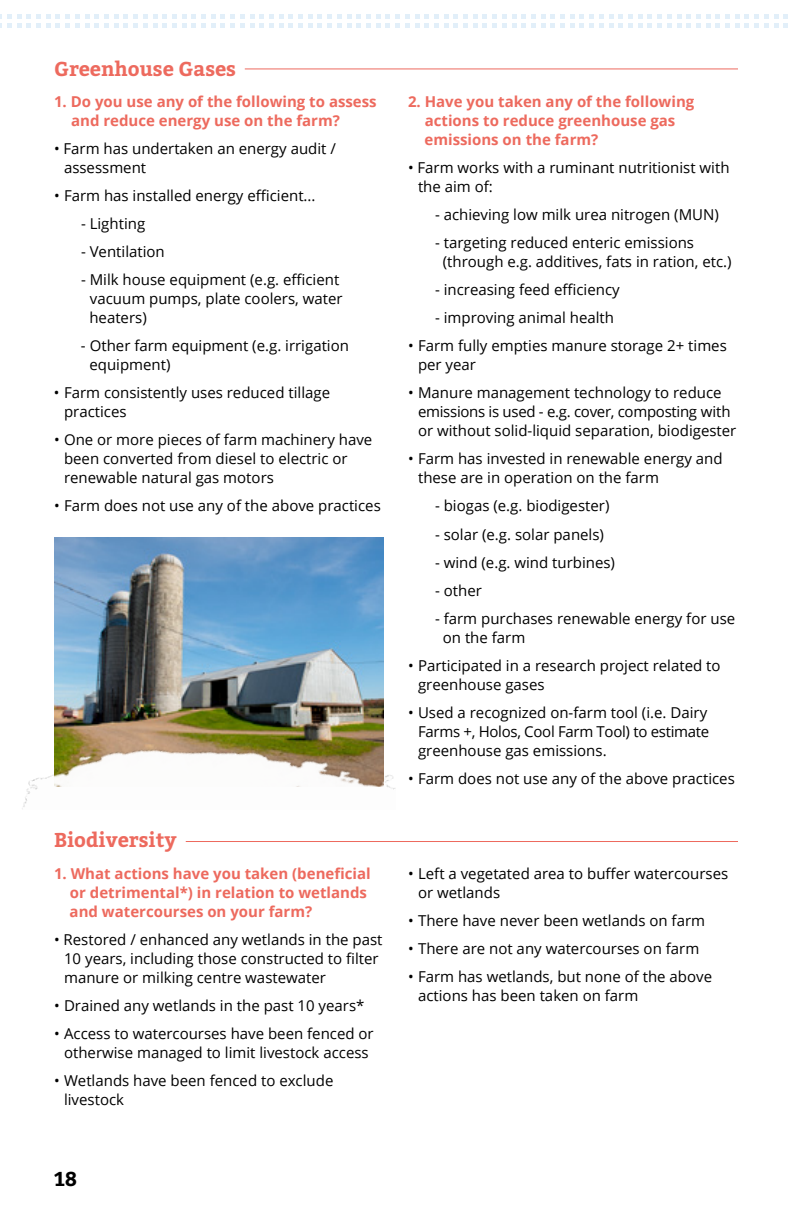
<style>
.page{position:relative;width:792px;height:1224px;background:#fff}
.page>*{position:absolute;margin:0;border:0;box-sizing:border-box;transform-origin:0 0}
.t1{font:700 20px "Bitter";color:#ed6a5e}
.t2{font:700 20px "Bitter";color:#000}
.t3{font:15px/19px "Open Sans";color:#000}
.t4{font:700 15px/19px "Open Sans";color:#ed6a5e}
</style>
<div class="page">
<svg style="left:0;top:14px;width:788px;height:14px"></svg>
<img style="left:54px;top:537px;width:330px;height:181px">
<img style="left:22px;top:718px;width:374px;height:91px">
<hr style="left:245px;top:68px;width:493px;height:1px;background:#ed6a5e">
<hr style="left:186px;top:841px;width:552px;height:1px;background:#ed6a5e">
<h1 class="t1" style="left:54px;top:57px;width:184px">Greenhouse Gases</h1>
<p class="t4" style="left:71px;top:92px;width:307px;text-indent:-17px">1. Do you use any of the following to assess and reduce energy use on the farm?</p>
<p class="t3" style="left:64px;top:139px;width:273px;text-indent:-10px">• Farm has undertaken an energy audit / assessment</p>
<p class="t3" style="left:54px;top:186px;width:263px">• Farm has installed energy efficient...</p>
<p class="t3" style="left:81px;top:214px;width:66px">- Lighting</p>
<p class="t3" style="left:81px;top:242px;width:85px">- Ventilation</p>
<p class="t3" style="left:89px;top:270px;width:255px;text-indent:-8px">- Milk house equipment (e.g. efficient vacuum pumps, plate coolers, water heaters)</p>
<p class="t3" style="left:89px;top:336px;width:261px;text-indent:-8px">- Other farm equipment (e.g. irrigation equipment)</p>
<p class="t3" style="left:64px;top:383px;width:268px;text-indent:-10px">• Farm consistently uses reduced tillage practices</p>
<p class="t3" style="left:64px;top:430px;width:310px;text-indent:-10px">• One or more pieces of farm machinery have been converted from diesel to electric or renewable natural gas motors</p>
<p class="t3" style="left:54px;top:496px;width:328px">• Farm does not use any of the above practices</p>
<h1 class="t1" style="left:54px;top:828px;width:124px">Biodiversity</h1>
<p class="t4" style="left:70px;top:864px;width:303px;text-indent:-16px">1. What actions have you taken (beneficial or detrimental*) in relation to wetlands and watercourses on your farm?</p>
<p class="t3" style="left:64px;top:930px;width:320px;text-indent:-10px">• Restored / enhanced any wetlands in the past<br>10 years, including those constructed to filter manure or milking centre wastewater</p>
<p class="t3" style="left:54px;top:996px;width:312px">• Drained any wetlands in the past 10 years*</p>
<p class="t3" style="left:54px;top:1024px;width:321px;text-align:center">• Access to watercourses have been fenced or otherwise managed to limit livestock access</p>
<p class="t3" style="left:64px;top:1071px;width:271px;text-indent:-10px">• Wetlands have been fenced to exclude livestock</p>
<p class="t4" style="left:425px;top:92px;width:271px;text-indent:-16px">2. Have you taken any of the following actions to reduce greenhouse gas emissions on the farm?</p>
<p class="t3" style="left:418px;top:158px;width:313px;text-indent:-10px">• Farm works with a ruminant nutritionist with the aim of:</p>
<p class="t3" style="left:435px;top:205px;width:285px">- achieving low milk urea nitrogen (MUN)</p>
<p class="t3" style="left:443px;top:233px;width:290px;text-indent:-8px">- targeting reduced enteric emissions (through e.g. additives, fats in ration, etc.)</p>
<p class="t3" style="left:435px;top:280px;width:186px">- increasing feed efficiency</p>
<p class="t3" style="left:435px;top:308px;width:181px">- improving animal health</p>
<p class="t3" style="left:418px;top:336px;width:310px;text-indent:-10px">• Farm fully empties manure storage 2+ times per year</p>
<p class="t3" style="left:418px;top:383px;width:320px;text-indent:-10px">• Manure management technology to reduce emissions is used - e.g. cover, composting with or without solid-liquid separation, biodigester</p>
<p class="t3" style="left:418px;top:449px;width:306px;text-indent:-10px">• Farm has invested in renewable energy and these are in operation on the farm</p>
<p class="t3" style="left:435px;top:496px;width:176px">- biogas (e.g. biodigester)</p>
<p class="t3" style="left:435px;top:524px;width:170px">- solar (e.g. solar panels)</p>
<p class="t3" style="left:435px;top:552px;width:182px">- wind (e.g. wind turbines)</p>
<p class="t3" style="left:435px;top:580px;width:48px">- other</p>
<p class="t3" style="left:443px;top:608px;width:294px;text-indent:-8px">- farm purchases renewable energy for use on the farm</p>
<p class="t3" style="left:418px;top:655px;width:304px;text-indent:-10px">• Participated in a research project related to greenhouse gases</p>
<p class="t3" style="left:418px;top:702px;width:293px;text-indent:-10px">• Used a recognized on-farm tool (i.e. Dairy<br>Farms +, Holos, Cool Farm Tool) to estimate greenhouse gas emissions.</p>
<p class="t3" style="left:408px;top:768px;width:328px">• Farm does not use any of the above practices</p>
<p class="t3" style="left:418px;top:864px;width:312px;text-indent:-10px">• Left a vegetated area to buffer watercourses or wetlands</p>
<p class="t3" style="left:408px;top:911px;width:299px">• There have never been wetlands on farm</p>
<p class="t3" style="left:408px;top:939px;width:293px">• There are not any watercourses on farm</p>
<p class="t3" style="left:418px;top:967px;width:296px;text-indent:-10px">• Farm has wetlands, but none of the above actions has been taken on farm</p>
<h1 class="t2" style="left:54px;top:1167px;width:25px">18</h1>
</div>
